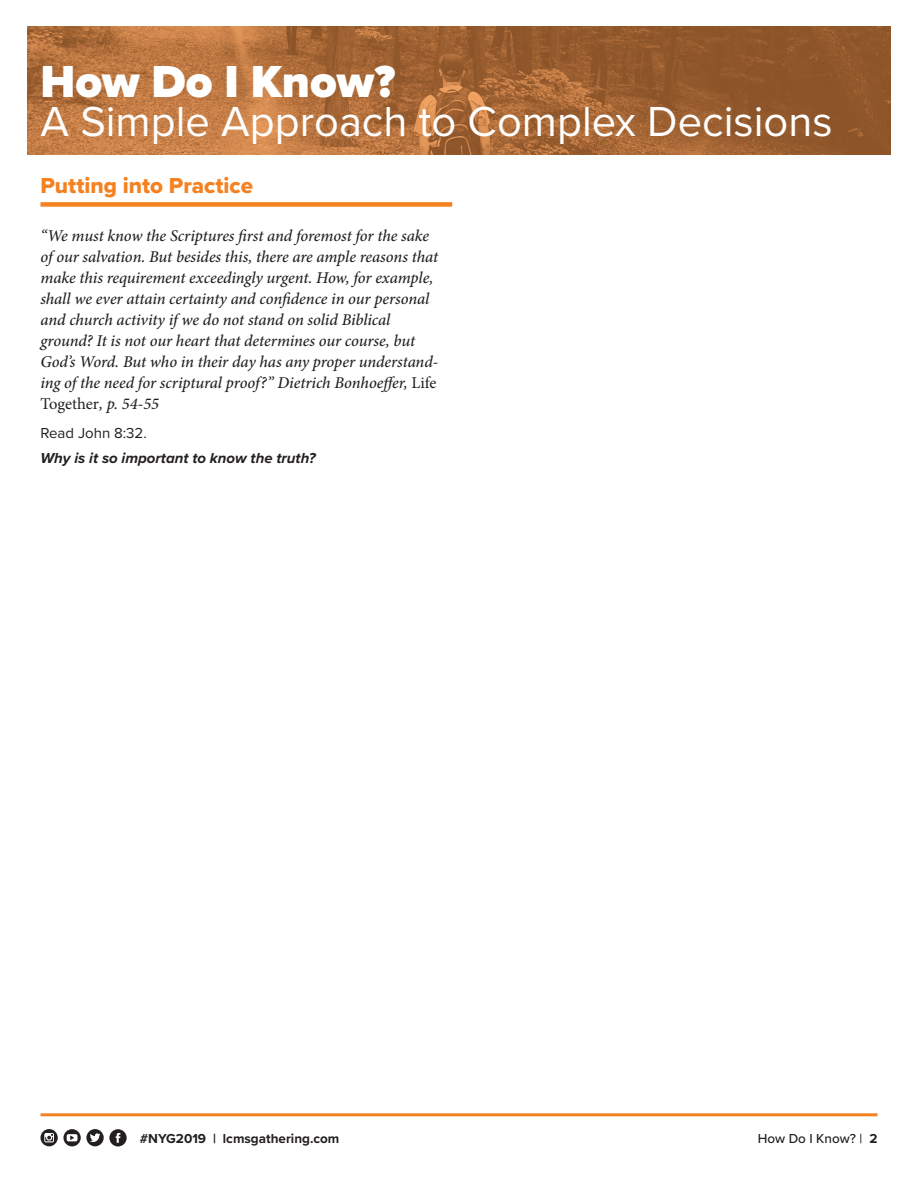
<style>
.page{position:relative;width:918px;height:1188px;background:#fff}
.page>*{position:absolute;margin:0;border:0;box-sizing:border-box;transform-origin:0 0}
.t1{font:900 46.5px "Proxima Nova";color:#fff}
.t2{font:43.5px "Proxima Nova";color:#fff}
.t3{font:22.5px "Proxima Nova Extrabld";color:#f58120}
.t4{font:italic 500 16.5px/21px "Minion Pro";letter-spacing:-.01em;color:#231f20}
.t5{font:italic 700 15px "Proxima Nova";color:#231f20}
.t6{font:15px "Proxima Nova";color:#231f20}
.t7{font:700 13.5px "Proxima Nova";color:#231f20}
.t8{font:500 13.5px "Proxima Nova";color:#231f20}
.s1{font-weight:400;font-style:normal}
.s2{font-weight:700}
</style>
<div class="page">
<img style="left:27px;top:27px;width:864px;height:127px">
<hr style="left:40px;top:1113px;width:838px;height:3px;background:#f58120">
<svg style="left:40px;top:1129px;width:87px;height:17px"></svg>
<div style="left:40px;top:202px;width:412px;height:5px;background:#f58120"></div>
<h1 class="t1" style="left:40px;top:47px;width:356px">How Do I Know?</h1>
<h2 class="t2" style="left:40px;top:89px;width:794px">A Simple Approach to Complex Decisions</h2>
<h3 class="t3" style="left:40px;top:169px;width:214px">Putting into Practice</h3>
<p class="t4" style="left:40px;top:225px;width:399px">“We must know the Scriptures first and foremost for the sake of our salvation. But besides this, there are ample reasons that make this requirement exceedingly urgent. How, for example, shall we ever attain certainty and confidence in our personal and church activity if we do not stand on solid Biblical ground? It is not our heart that determines our course, but God’s Word. But who in their day has any proper understand&shy;ing of the need for scriptural proof?” Dietrich Bonhoeffer, <span class="s1">Life Together</span>, p. 54-55</p>
<p class="t6" style="left:40px;top:421px;width:108px">Read John 8:32.</p>
<p class="t5" style="left:40px;top:446px;width:277px">Why is it so important to know the truth?</p>
<p class="t7" style="left:140px;top:1129px;width:201px">#NYG2019 | lcmsgathering.com</p>
<p class="t8" style="left:758px;top:1129px;width:121px">How Do I Know? | <span class="s2">2</span></p>
</div>
